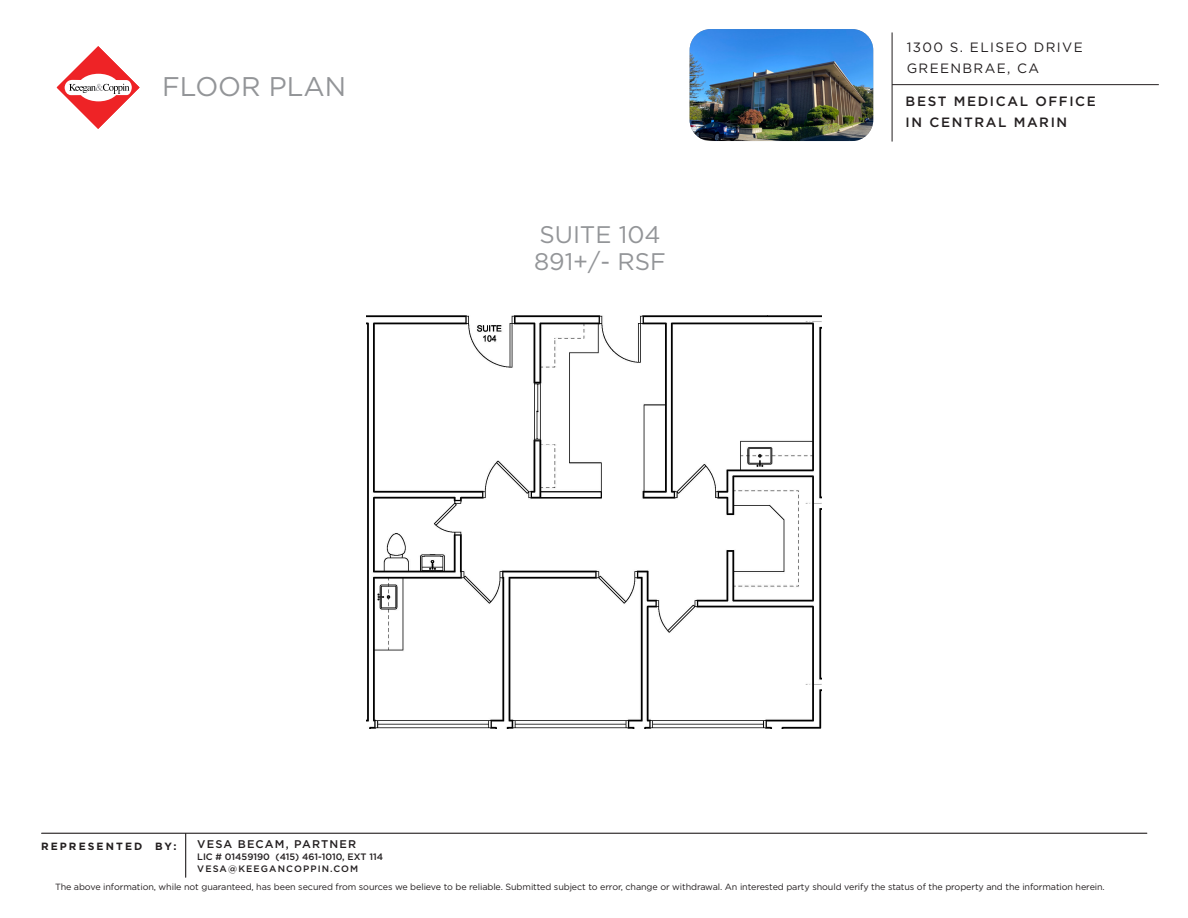
<style>
.page{position:relative;width:1188px;height:918px;background:#fff}
.page>*{position:absolute;margin:0;border:0;box-sizing:border-box;transform-origin:0 0}
.t1{font:27px "Gotham";color:#939598}
.t2{font:24px "Gotham";color:#939598}
.t3{font:500 13.5px/21px "Gotham";letter-spacing:.12em;color:#231f20}
.t4{font:13.5px/21px "Gotham";letter-spacing:.1em;color:#231f20}
.t5{font:500 11.1px "Gotham";letter-spacing:.1em;color:#231f20}
.t6{font:700 10.5px "Gotham";letter-spacing:.2em;color:#231f20}
.t7{font:500 9.3px/12px "Gotham";color:#231f20}
.t8{font:9px "Gotham";letter-spacing:-.01em;color:#231f20}
</style>
<div class="page">
<hr style="left:892px;top:84px;width:267px;height:1px;background:#231f20">
<hr style="left:892px;top:32px;width:1px;height:110px;background:#231f20">
<img style="left:690px;top:29px;width:183px;height:112px">
<hr style="left:185px;top:834px;width:1px;height:43px;background:#231f20">
<hr style="left:42px;top:833px;width:1105px;height:1px;background:#231f20">
<svg style="left:57px;top:46px;width:83px;height:83px"></svg>
<img style="left:366px;top:315px;width:456px;height:414px">
<p class="t1" style="left:162px;top:69px;width:186px">FLOOR PLAN</p>
<p class="t2" style="left:539px;top:220px;width:123px">SUITE 104</p>
<p class="t2" style="left:534px;top:247px;width:133px">891+/- RSF</p>
<h3 class="t4" style="left:907px;top:36px;width:178px">1300 S. ELISEO DRIVE<br>GREENBRAE, CA</h3>
<h3 class="t3" style="left:906px;top:90px;width:192px">BEST MEDICAL OFFICE<br>IN CENTRAL MARIN</h3>
<p class="t5" style="left:197px;top:837px;width:160px">VESA BECAM, PARTNER</p>
<p class="t7" style="left:197px;top:850px;width:187px">LIC # 01459190 (415) 461-1010, EXT 114<br>VESA@KEEGANCOPPIN.COM</p>
<p class="t6" style="left:41px;top:839px;width:137px">REPRESENTED BY:</p>
<p class="t8" style="left:55px;top:881px;width:1051px">The above information, while not guaranteed, has been secured from sources we believe to be reliable. Submitted subject to error, change or withdrawal. An interested party should verify the status of the property and the information herein.</p>
</div>
